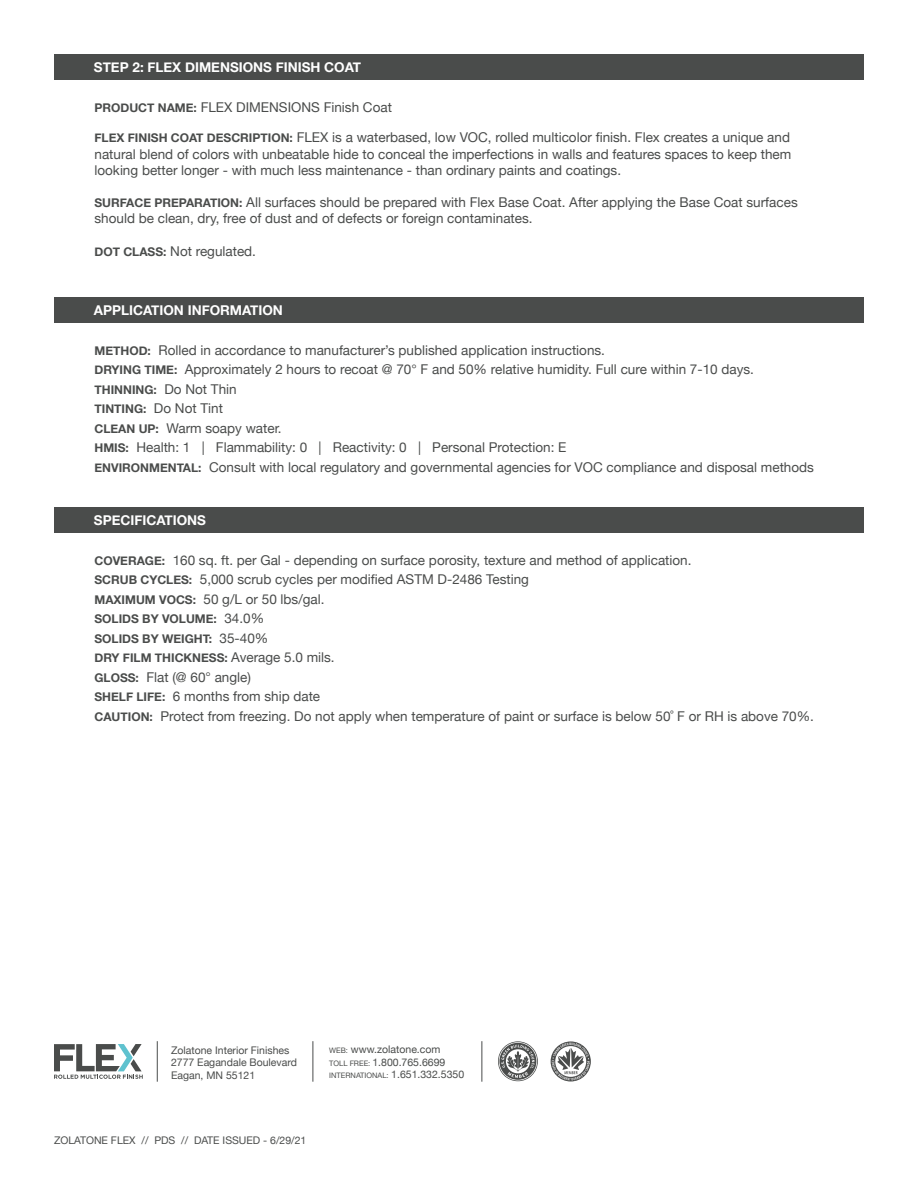
<style>
.page{position:relative;width:918px;height:1188px;background:#fff}
.page>*{position:absolute;margin:0;border:0;box-sizing:border-box;transform-origin:0 0}
.t1{font:13.5px/16.2px "Helvetica Neue";color:#4a4c4b;text-align:justify}
.t2{font:700 13.5px "Helvetica Neue";color:#fff}
.t3{font:700 12px "Helvetica Neue";color:#4a4c4b}
.t4{font:10.5px "Helvetica Neue";color:#4a4c4b}
.t5{font:7.5px "Helvetica Neue";color:#4a4c4b}
.s1{font-weight:700;font-size:12px}
.s2{font-weight:400;font-size:13.5px}
.s3{font-family:"Avenir";font-weight:300}
.s4{font-size:7.5px}
.s5{font-size:10.5px}
</style>
<div class="page">
<svg style="left:54px;top:1044px;width:89px;height:35px"></svg>
<hr style="left:157px;top:1041px;width:1px;height:41px;background:#4a4c4b">
<hr style="left:482px;top:1041px;width:1px;height:41px;background:#4a4c4b">
<svg style="left:498px;top:1041px;width:40px;height:40px"></svg>
<svg style="left:551px;top:1041px;width:40px;height:41px"></svg>
<hr style="left:313px;top:1041px;width:1px;height:41px;background:#4a4c4b">
<div style="left:54px;top:298px;width:810px;height:25px;background:#4a4c4b"></div>
<div style="left:54px;top:54px;width:810px;height:26px;background:#4a4c4b"></div>
<div style="left:54px;top:508px;width:810px;height:25px;background:#4a4c4b"></div>
<p class="t2" style="left:94px;top:56px;width:269px">STEP 2: FLEX DIMENSIONS FINISH COAT</p>
<p class="t1" style="left:94px;top:100px;width:299px"><span class="s1">PRODUCT NAME:</span> FLEX DIMENSIONS Finish Coat</p>
<p class="t1" style="left:94px;top:130px;width:698px"><span class="s1">FLEX FINISH COAT DESCRIPTION:</span> FLEX is a waterbased, low VOC, rolled multicolor finish. Flex creates a unique and natural blend of colors with unbeatable hide to conceal the imperfections in walls and features spaces to keep them looking better longer - with much less maintenance - than ordinary paints and coatings.</p>
<p class="t1" style="left:94px;top:195px;width:705px"><span class="s1">SURFACE PREPARATION:</span> All surfaces should be prepared with Flex Base Coat. After applying the Base Coat surfaces should be clean, dry, free of dust and of defects or foreign contaminates.</p>
<p class="t1" style="left:94px;top:244px;width:163px"><span class="s1">DOT CLASS:</span> Not regulated.</p>
<p class="t2" style="left:94px;top:300px;width:190px">APPLICATION INFORMATION</p>
<p class="t1" style="left:94px;top:343px;width:512px"><span class="s1">METHOD:</span> Rolled in accordance to manufacturer’s published application instructions.</p>
<p class="t1" style="left:94px;top:362px;width:661px"><span class="s1">DRYING TIME:</span> Approximately 2 hours to recoat @ 70° F and 50% relative humidity. Full cure within 7-10 days.</p>
<p class="t3" style="left:94px;top:380px;width:144px">THINNING: <span class="s2">Do Not Thin</span></p>
<p class="t1" style="left:94px;top:401px;width:130px"><span class="s1">TINTING:</span> Do Not Tint</p>
<p class="t1" style="left:94px;top:421px;width:189px"><span class="s1">CLEAN UP:</span> Warm soapy water.</p>
<p class="t1" style="left:94px;top:440px;width:474px"><span class="s1">HMIS:</span> Health: 1 | Flammability: 0 | Reactivity: 0 | Personal Protection: E</p>
<p class="t1" style="left:94px;top:460px;width:721px"><span class="s1">ENVIRONMENTAL:</span> Consult with local regulatory and governmental agencies for VOC compliance and disposal methods</p>
<p class="t2" style="left:94px;top:510px;width:113px">SPECIFICATIONS</p>
<p class="t1" style="left:94px;top:553px;width:599px"><span class="s1">COVERAGE:</span> 160 sq. ft. per Gal - depending on surface porosity, texture and method of application.</p>
<p class="t1" style="left:94px;top:572px;width:436px"><span class="s1">SCRUB CYCLES:</span> 5,000 scrub cycles per modified ASTM D-2486 Testing</p>
<p class="t1" style="left:94px;top:592px;width:232px"><span class="s1">MAXIMUM VOCS:</span> 50 g/L or 50 lbs/gal.</p>
<p class="t3" style="left:94px;top:610px;width:171px">SOLIDS BY VOLUME: <span class="s2">34.0%</span></p>
<p class="t3" style="left:94px;top:629px;width:175px">SOLIDS BY WEIGHT: <span class="s2">35-40%</span></p>
<p class="t3" style="left:94px;top:649px;width:242px">DRY FILM THICKNESS: <span class="s2">Average 5.0 mils.</span></p>
<p class="t1" style="left:94px;top:670px;width:158px"><span class="s1">GLOSS:</span> Flat (@ 60<span class="s3">°</span> angle)</p>
<p class="t1" style="left:94px;top:689px;width:227px"><span class="s1">SHELF LIFE:</span> 6 months from ship date</p>
<p class="t1" style="left:94px;top:709px;width:721px"><span class="s1">CAUTION:</span> Protect from freezing. Do not apply when temperature of paint or surface is below 50˚ F or RH is above 70%.</p>
<p class="t4" style="left:171px;top:1042px;width:120px">Zolatone Interior Finishes</p>
<p class="t4" style="left:171px;top:1055px;width:128px">2777 Eagandale Boulevard</p>
<p class="t4" style="left:171px;top:1067px;width:86px">Eagan, MN 55121</p>
<p class="t4" style="left:54px;top:1133px;width:254px">ZOLATONE FLEX // PDS // DATE ISSUED - 6/29/21</p>
<p class="t4" style="left:329px;top:1042px;width:113px"><span class="s4">WEB:</span> www.zolatone.com</p>
<p class="t4" style="left:329px;top:1054px;width:118px"><span class="s4">TOLL FREE:</span> 1.800.765.6699</p>
<p class="t5" style="left:329px;top:1070px;width:137px">INTERNATIONAL: <span class="s5">1.651.332.5350</span></p>
</div>
